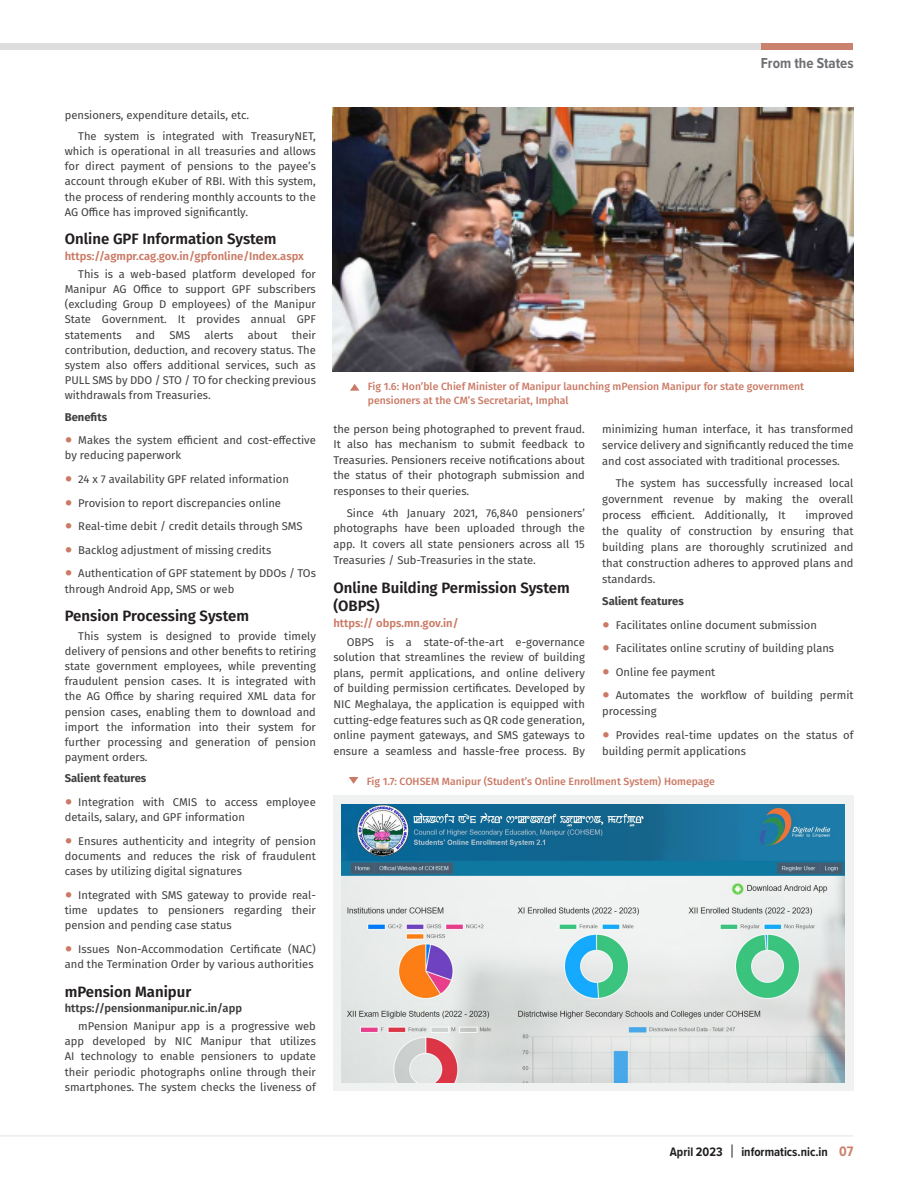
<style>
.page{position:relative;width:918px;height:1188px;background:#fff}
.page>*{position:absolute;margin:0;border:0;box-sizing:border-box;transform-origin:0 0}
.SubHeading{font:600 15px/18.6px "Fira Sans";color:#231f20}
.t1{font:700 15px "Proxima Nova Cond";color:#6d6f72}
.t2{font:700 12.75px "Proxima Nova Cond";color:#231f20}
.Paragraph{font:11.25px/15.1px "Fira Sans";color:#413f41;text-align:justify}
.t3{font:600 11.25px "Fira Sans";color:#ca7a65}
.t4{font:600 11.25px "Fira Sans";color:#413f41}
.Salient_features{font:700 11.25px "Fira Sans";color:#413f41}
.Paragraph-2{font:700 11.25px "Fira Sans";color:#413f41}
.Image_Caption{font:500 10.5px "Fira Sans";color:#ca7a65}
.s1{font-size:24px;color:#ca7a65}
.s2{font-size:14.25px;color:#cb826c}
</style>
<div class="page">
<div style="left:0;top:43px;width:762px;height:6px;background:#dedddd"></div>
<div style="left:762px;top:43px;width:91px;height:6px;background:#cb826c"></div>
<hr style="left:0;top:1136px;width:853px;height:1px;background:#e2e3e3">
<svg style="left:732px;top:1144px;width:1px;height:14px"></svg>
<div style="left:333px;top:795px;width:521px;height:296px;background:#f0f1f1"></div>
<svg style="left:349px;top:777px;width:9px;height:7px"></svg>
<svg style="left:350px;top:384px;width:10px;height:7px"></svg>
<img style="left:333px;top:108px;width:520px;height:263px">
<img style="left:342px;top:804px;width:503px;height:279px">
<p class="Paragraph" style="left:65px;top:107px;width:186px">pensioners, expenditure details, etc.</p>
<p class="Paragraph" style="left:65px;top:128px;width:253px;text-indent:14px">The system is integrated with TreasuryNET, which is operational in all treasuries and allows for direct payment of pensions to the payee’s account through eKuber of RBI. With this system, the process of rendering monthly accounts to the AG Office has improved significantly.</p>
<p class="SubHeading" style="left:65px;top:229px;width:213px">Online GPF Information System</p>
<p class="t3" style="left:65px;top:246px;width:241px">https://agmpr.cag.gov.in/gpfonline/Index.aspx</p>
<p class="Paragraph" style="left:65px;top:266px;width:253px;text-indent:14px">This is a web-based platform developed for Manipur AG Office to support GPF subscribers (excluding Group D employees) of the Manipur State Government. It provides annual GPF statements</p>
<p class="Paragraph" style="left:65px;top:327px;width:253px;text-indent:227px">their contribution, deduction, and recovery status. The system also offers additional services, such as PULL SMS by DDO / STO / TO for checking previous withdrawals from Treasuries.</p>
<p class="Paragraph-2" style="left:65px;top:407px;width:44px">Benefits</p>
<p class="Paragraph" style="left:65px;top:432px;width:253px"><span class="s1">•</span> Makes the system efficient and cost-effective by reducing paperwork</p>
<p class="Paragraph" style="left:65px;top:471px;width:226px"><span class="s1">•</span> 24 x 7 availability GPF related information</p>
<p class="Paragraph" style="left:65px;top:495px;width:218px"><span class="s1">•</span> Provision to report discrepancies online</p>
<p class="Paragraph" style="left:65px;top:518px;width:239px"><span class="s1">•</span> Real-time debit / credit details through SMS</p>
<p class="Paragraph" style="left:65px;top:542px;width:208px"><span class="s1">•</span> Backlog adjustment of missing credits</p>
<p class="Paragraph" style="left:65px;top:566px;width:253px"><span class="s1">•</span> Authentication of GPF statement by DDOs / TOs through Android App, SMS or web</p>
<p class="SubHeading" style="left:65px;top:606px;width:186px">Pension Processing System</p>
<p class="Paragraph" style="left:65px;top:628px;width:253px;text-indent:14px">This system is designed to provide timely delivery of pensions and other benefits to retiring state government employees, while preventing fraudulent pension cases. It is integrated with the AG Office by sharing required XML data for pension cases, enabling them to download and import the information into their system for further processing and generation of pension payment orders.</p>
<p class="Salient_features" style="left:65px;top:769px;width:83px">Salient features</p>
<p class="Paragraph" style="left:65px;top:794px;width:253px"><span class="s1">•</span> Integration with CMIS to access employee details, salary, and GPF information</p>
<p class="Paragraph" style="left:65px;top:833px;width:253px"><span class="s1">•</span> Ensures authenticity and integrity of pension documents and reduces the risk of fraudulent cases by utilizing digital signatures</p>
<p class="Paragraph" style="left:65px;top:887px;width:253px"><span class="s1">•</span> Integrated with SMS gateway to provide real&shy;time updates to pensioners regarding their pension and pending case status</p>
<p class="Paragraph" style="left:65px;top:941px;width:253px"><span class="s1">•</span> Issues Non-Accommodation Certificate (NAC) and the Termination Order by various authorities</p>
<p class="SubHeading" style="left:65px;top:981px;width:128px">mPension Manipur</p>
<p class="t4" style="left:65px;top:999px;width:179px">https://pensionmanipur.nic.in/app</p>
<p class="Paragraph" style="left:65px;top:1018px;width:253px;text-indent:14px">mPension Manipur app is a progressive web app developed by NIC Manipur that utilizes AI technology to enable pensioners to update their periodic photographs online through their smartphones. The system checks the liveness of</p>
<p class="Paragraph" style="left:136px;top:327px;width:21px">and</p>
<p class="Paragraph" style="left:169px;top:327px;width:22px">SMS</p>
<p class="Paragraph" style="left:204px;top:327px;width:31px">alerts</p>
<p class="Paragraph" style="left:248px;top:327px;width:31px">about</p>
<h1 class="t1" style="left:761px;top:52px;width:94px">From the States</h1>
<p class="Image_Caption" style="left:368px;top:378px;width:438px">Fig 1.6: Hon’ble Chief Minister of Manipur launching mPension Manipur for state government</p>
<p class="Image_Caption" style="left:368px;top:392px;width:202px">pensioners at the CM’s Secretariat, Imphal</p>
<p class="Paragraph" style="left:333px;top:420px;width:253px;line-height:15.6px">the person being photographed to prevent fraud.<br>It also has mechanism to submit feedback to Treasuries. Pensioners receive notifications about the status of their photograph submission and responses to their queries.</p>
<p class="Paragraph" style="left:333px;top:505px;width:253px;line-height:15.6px;text-indent:14px">Since 4th January 2021, 76,840 pensioners’ photographs have been uploaded through the app. It covers all state pensioners across all 15<br>Treasuries / Sub-Treasuries in the state.</p>
<p class="SubHeading" style="left:333px;top:577px;width:238px">Online Building Permission System (OBPS)</p>
<p class="t3" style="left:333px;top:614px;width:127px">https:// obps.mn.gov.in/</p>
<p class="Paragraph" style="left:333px;top:634px;width:253px;line-height:15.6px;text-indent:14px">OBPS is a state-of-the-art e-governance solution that streamlines the review of building plans, permit applications, and online delivery of building permission certificates. Developed by NIC Meghalaya, the application is equipped with cutting-edge features such as QR code generation, online payment gateways, and SMS gateways to ensure a seamless and hassle-free process. By</p>
<p class="Paragraph" style="left:602px;top:421px;width:253px;line-height:16px">minimizing human interface, it has transformed service delivery and significantly reduced the time and cost associated with traditional processes.</p>
<p class="Paragraph" style="left:602px;top:475px;width:253px;line-height:16px;text-indent:14px">The system has successfully increased local government revenue by making the overall process efficient. Additionally, It</p>
<p class="Paragraph" style="left:602px;top:507px;width:253px;line-height:16px;text-indent:203px">improved the quality of construction by ensuring that building plans are thoroughly scrutinized and that construction adheres to approved plans and standards.</p>
<p class="Salient_features" style="left:602px;top:592px;width:83px">Salient features</p>
<p class="Paragraph" style="left:602px;top:617px;width:216px"><span class="s1">•</span> Facilitates online document submission</p>
<p class="Paragraph" style="left:602px;top:641px;width:233px"><span class="s1">•</span> Facilitates online scrutiny of building plans</p>
<p class="Paragraph" style="left:602px;top:664px;width:115px"><span class="s1">•</span> Online fee payment</p>
<p class="Paragraph" style="left:602px;top:687px;width:253px;line-height:16px"><span class="s1">•</span> Automates the workflow of building permit processing</p>
<p class="Paragraph" style="left:602px;top:727px;width:253px;line-height:16px"><span class="s1">•</span> Provides real-time updates on the status of building permit applications</p>
<p class="Image_Caption" style="left:367px;top:773px;width:350px">Fig 1.7: COHSEM Manipur (Student’s Online Enrollment System) Homepage</p>
<p class="t2" style="left:670px;top:1142px;width:54px">April 2023</p>
<p class="t2" style="left:741px;top:1142px;width:114px">informatics.nic.in <span class="s2">07</span></p>
</div>
